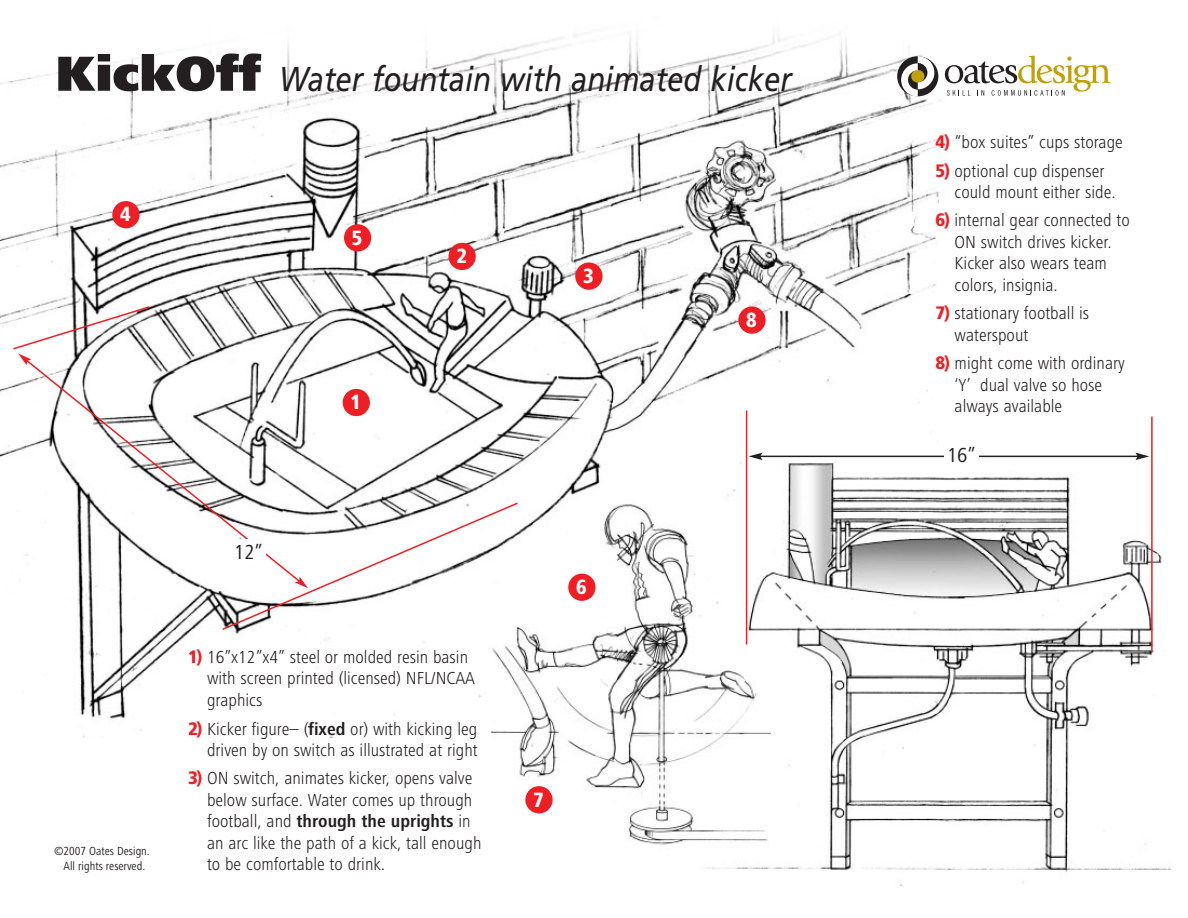
<style>
.page{position:relative;width:1188px;height:918px;background:#fff}
.page>*{position:absolute;margin:0;border:0;box-sizing:border-box;transform-origin:0 0}
.t1{font:italic 34.5px "Frutiger";color:#231f20;scale:.85 1}
.t2{font:condensed 21px "Frutiger Next LT";color:#231f20;scale:1.05 1}
.t3{font:900 condensed 20.4px "Frutiger";color:#fff}
.t4{font:300 condensed 18px/21.5px "Frutiger Next LT";color:#231f20;scale:1.05 1}
.t5{font:condensed 12.15px/14.5px "Frutiger Next LT";color:#231f20;text-align:center}
.s1{font-family:"Frutiger Next LT";font-weight:900;font-style:normal;font-size:51px}
.s2{font-family:"Frutiger";font-weight:900;color:#ee1e24}
.s3{font-weight:700}
</style>
<div class="page">
<img style="left:0;top:35px;width:945px;height:702px">
<svg style="left:945px;top:56px;width:165px;height:40px"></svg>
<svg style="left:897px;top:56px;width:41px;height:41px"></svg>
<img style="left:700px;top:447px;width:471px;height:438px">
<div style="left:112px;top:201px;width:28px;height:27px;background:#ee1e24;border-radius:50%"></div>
<div style="left:343px;top:389px;width:27px;height:27px;background:#ee1e24;border-radius:50%"></div>
<div style="left:575px;top:262px;width:28px;height:28px;background:#ee1e24;border-radius:50%"></div>
<div style="left:738px;top:306px;width:28px;height:28px;background:#ee1e24;border-radius:50%"></div>
<div style="left:344px;top:224px;width:27px;height:27px;background:#ee1e24;border-radius:50%"></div>
<div style="left:449px;top:243px;width:27px;height:27px;background:#ee1e24;border-radius:50%"></div>
<hr style="left:746px;top:410px;width:1px;height:235px;background:#ee1e24">
<hr style="left:1151px;top:416px;width:2px;height:235px;background:#ee1e24">
<hr style="left:760px;top:456px;width:378px;height:1px;background:#231f20">
<svg style="left:749px;top:453px;width:14px;height:7px"></svg>
<svg style="left:1135px;top:453px;width:14px;height:7px"></svg>
<div style="left:944px;top:446px;width:35px;height:22px;background:#fff"></div>
<svg style="left:25px;top:359px;width:276px;height:224px"></svg>
<svg style="left:12px;top:305px;width:139px;height:60px"></svg>
<svg style="left:221px;top:501px;width:267px;height:130px"></svg>
<div style="left:231px;top:540px;width:35px;height:26px;background:#fff"></div>
<img style="left:488px;top:498px;width:283px;height:353px">
<h1 class="t1" style="left:56px;top:65px;width:868px"><span class="s1">KickOff</span> Water fountain with animated kicker</h1>
<p class="t3" style="left:120px;top:206px;width:12px">4</p>
<p class="t3" style="left:352px;top:229px;width:12px">5</p>
<p class="t3" style="left:351px;top:394px;width:12px">1</p>
<p class="t3" style="left:456px;top:248px;width:12px">2</p>
<p class="t5" style="left:54px;top:844px;width:97px">©2007 Oates Design.<br>All rights reserved.</p>
<p class="t2" style="left:234px;top:541px;width:29px">12”</p>
<p class="t4" style="left:207px;top:646px;width:257px;text-indent:-19px"><span class="s2">1)</span> 16”x12”x4” steel or molded resin basin with screen printed (licensed) NFL/NCAA graphics</p>
<p class="t4" style="left:188px;top:718px;width:277px;text-align:right"><span class="s2">2)</span> Kicker figure– (<span class="s3">fixed</span> or) with kicking leg driven by on switch as illustrated at right</p>
<p class="t4" style="left:207px;top:768px;width:263px;text-indent:-19px"><span class="s2">3)</span> ON switch, animates kicker, opens valve below surface. Water comes up through football, and <span class="s3">through the uprights</span> in an arc like the path of a kick, tall enough to be comfortable to drink.</p>
<p class="t3" style="left:583px;top:268px;width:12px">3</p>
<p class="t3" style="left:576px;top:579px;width:12px">6</p>
<p class="t3" style="left:533px;top:791px;width:12px">7</p>
<p class="t3" style="left:746px;top:312px;width:12px">8</p>
<p class="t4" style="left:936px;top:132px;width:180px"><span class="s2">4)</span> “box suites” cups storage</p>
<p class="t4" style="left:955px;top:160px;width:155px;text-indent:-19px"><span class="s2">5)</span> optional cup dispenser could mount either side.</p>
<p class="t4" style="left:955px;top:210px;width:168px;text-indent:-19px"><span class="s2">6)</span> internal gear connected to<br>ON switch drives kicker.<br>Kicker also wears team colors, insignia.</p>
<p class="t4" style="left:955px;top:303px;width:130px;text-indent:-19px"><span class="s2">7)</span> stationary football is waterspout</p>
<p class="t4" style="left:955px;top:353px;width:164px;text-indent:-19px"><span class="s2">8)</span> might come with ordinary ‘Y’ dual valve so hose always available</p>
<p class="t2" style="left:947px;top:443px;width:29px">16”</p>
</div>
